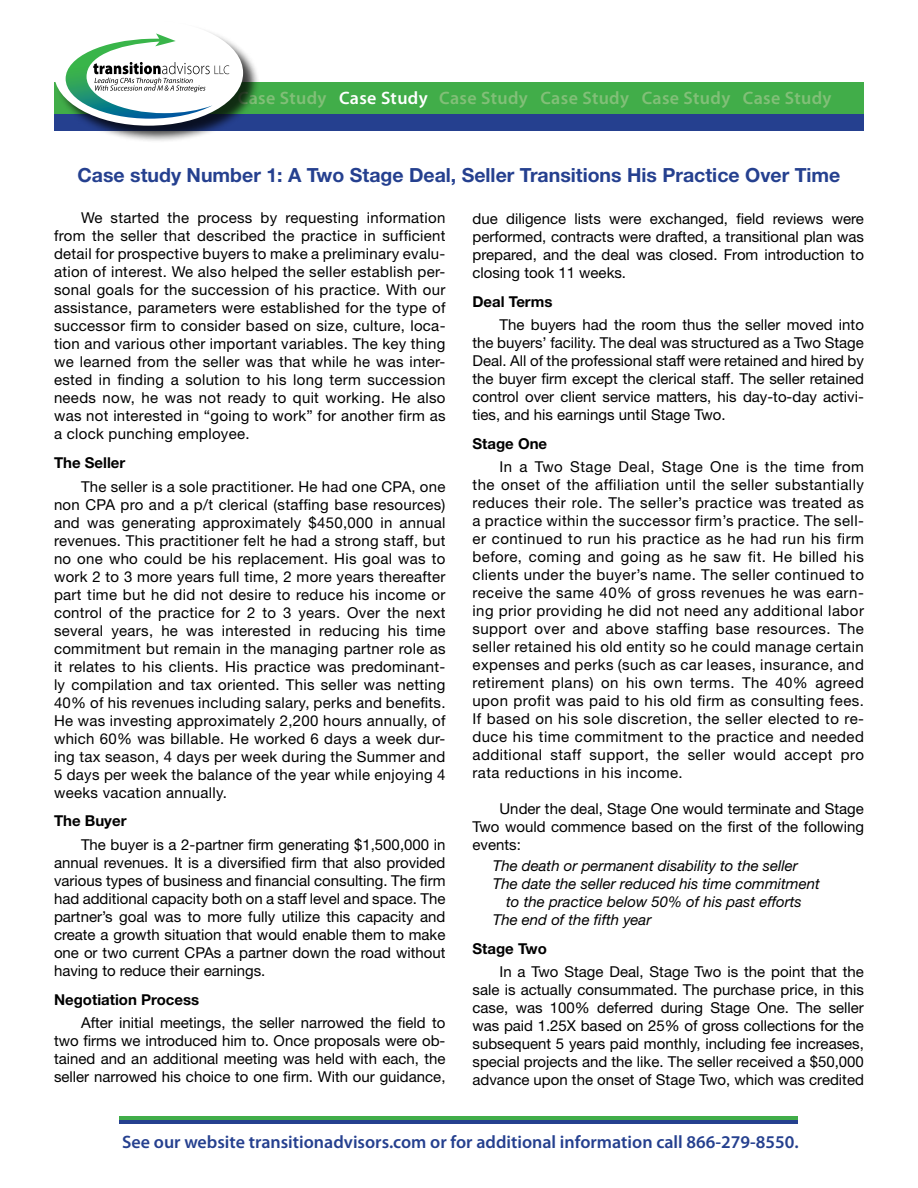
<style>
.page{position:relative;width:918px;height:1188px;background:#fff}
.page>*{position:absolute;margin:0;border:0;box-sizing:border-box;transform-origin:0 0}
.t1{font:700 19.5px "Helvetica Neue";color:#25408f}
.t2{font:600 18px "Myriad Pro";color:#25408f}
.t3{font:600 18px "Myriad Pro";letter-spacing:.02em;color:#82bf78}
.t4{font:15px/18px "Helvetica Neue";color:#000;text-align:justify}
.t5{font:italic 15px "Helvetica Neue";color:#000}
.t6{font:700 15px "Helvetica Neue";color:#000}
.s1{color:#fff}
</style>
<div class="page">
<div style="left:54px;top:113px;width:810px;height:17px;background:#25408f"></div>
<div style="left:54px;top:82px;width:810px;height:32px;background:#41ad49"></div>
<div style="left:55px;top:21px;width:205px;height:122px;background:#000;opacity:.75"></div>
<div style="left:54px;top:20px;width:189px;height:106px;background:#fff;border-radius:50%"></div>
<svg style="left:66px;top:33px;width:163px;height:86px"></svg>
<hr style="left:119px;top:1120px;width:679px;height:4px;background:#25408f">
<hr style="left:119px;top:1116px;width:679px;height:4px;background:#41ad49">
<p class="t3" style="left:238px;top:87px;width:595px">Case Study <span class="s1">Case Study</span> Case Study Case Study Case Study Case Study</p>
<h1 class="t1" style="left:78px;top:163px;width:764px">Case study Number 1: A Two Stage Deal, Seller Transitions His Practice Over Time</h1>
<p class="t4" style="left:54px;top:209px;width:393px;text-indent:27px">We started the process by requesting information from the seller that described the practice in sufficient detail for prospective buyers to make a preliminary evalu&shy;ation of interest. We also helped the seller establish per&shy;sonal goals for the succession of his practice. With our assistance, parameters were established for the type of successor firm to consider based on size, culture, loca&shy;tion and various other important variables. The key thing we learned from the seller was that while he was inter&shy;ested in finding a solution to his long term succession needs now, he was not ready to quit working. He also was not interested in “going to work” for another firm as a clock punching employee.</p>
<p class="t6" style="left:54px;top:454px;width:73px">The Seller</p>
<p class="t4" style="left:54px;top:477px;width:393px;text-indent:27px">The seller is a sole practitioner. He had one CPA, one non CPA pro and a p/t clerical (staffing base resources) and was generating approximately $450,000 in annual revenues. This practitioner felt he had a strong staff, but no one who could be his replacement. His goal was to work 2 to 3 more years full time, 2 more years thereafter part time but he did not desire to reduce his income or control of the practice for 2 to 3 years. Over the next several years, he was interested in reducing his time commitment but remain in the managing partner role as it relates to his clients. His practice was predominant&shy;ly compilation and tax oriented. This seller was netting 40% of his revenues including salary, perks and benefits.<br>He was investing approximately 2,200 hours annually, of which 60% was billable. He worked 6 days a week dur&shy;ing tax season, 4 days per week during the Summer and 5 days per week the balance of the year while enjoying 4 weeks vacation annually.</p>
<p class="t6" style="left:54px;top:812px;width:74px">The Buyer</p>
<p class="t4" style="left:54px;top:835px;width:393px;text-indent:27px">The buyer is a 2-partner firm generating $1,500,000 in annual revenues. It is a diversified firm that also provided various types of business and financial consulting. The firm had additional capacity both on a staff level and space. The partner’s goal was to more fully utilize this capacity and create a growth situation that would enable them to make one or two current CPAs a partner down the road without having to reduce their earnings.</p>
<p class="t6" style="left:54px;top:990px;width:147px">Negotiation Process</p>
<p class="t4" style="left:54px;top:1013px;width:393px;text-indent:27px">After initial meetings, the seller narrowed the field to two firms we introduced him to. Once proposals were ob&shy;tained and an additional meeting was held with each, the seller narrowed his choice to one firm. With our guidance,</p>
<p class="t4" style="left:472px;top:209px;width:393px">due diligence lists were exchanged, field reviews were performed, contracts were drafted, a transitional plan was prepared, and the deal was closed. From introduction to closing took 11 weeks.</p>
<p class="t6" style="left:472px;top:292px;width:81px">Deal Terms</p>
<p class="t4" style="left:472px;top:315px;width:393px;text-indent:27px">The buyers had the room thus the seller moved into the buyers’ facility. The deal was structured as a Two Stage Deal. All of the professional staff were retained and hired by the buyer firm except the clerical staff. The seller retained control over client service matters, his day-to-day activi&shy;ties, and his earnings until Stage Two.</p>
<p class="t6" style="left:472px;top:434px;width:76px">Stage One</p>
<p class="t4" style="left:472px;top:458px;width:393px;text-indent:27px">In a Two Stage Deal, Stage One is the time from the onset of the affiliation until the seller substantially reduces their role. The seller’s practice was treated as a practice within the successor firm’s practice. The sell&shy;er continued to run his practice as he had run his firm before, coming and going as he saw fit. He billed his clients under the buyer’s name. The seller continued to receive the same 40% of gross revenues he was earn&shy;ing prior providing he did not need any additional labor support over and above staffing base resources. The seller retained his old entity so he could manage certain expenses and perks (such as car leases, insurance, and retirement plans) on his own terms. The 40% agreed upon profit was paid to his old firm as consulting fees.<br>If based on his sole discretion, the seller elected to re&shy;duce his time commitment to the practice and needed additional staff support, the seller would accept pro rata reductions in his income.</p>
<p class="t4" style="left:472px;top:800px;width:393px;text-indent:27px">Under the deal, Stage One would terminate and Stage Two would commence based on the first of the following events:</p>
<p class="t5" style="left:493px;top:857px;width:307px">The death or permanent disability to the seller</p>
<p class="t5" style="left:493px;top:875px;width:329px">The date the seller reduced his time commitment</p>
<p class="t5" style="left:506px;top:893px;width:297px">to the practice below 50% of his past efforts</p>
<p class="t5" style="left:493px;top:911px;width:160px">The end of the fifth year</p>
<p class="t6" style="left:472px;top:939px;width:76px">Stage Two</p>
<p class="t4" style="left:472px;top:963px;width:393px;text-indent:27px">In a Two Stage Deal, Stage Two is the point that the sale is actually consummated. The purchase price, in this case, was 100% deferred during Stage One. The seller was paid 1.25X based on 25% of gross collections for the subsequent 5 years paid monthly, including fee increases, special projects and the like. The seller received a $50,000 advance upon the onset of Stage Two, which was credited</p>
<p class="t2" style="left:122px;top:1130px;width:678px">See our website transitionadvisors.com or for additional information call 866-279-8550.</p>
</div>
